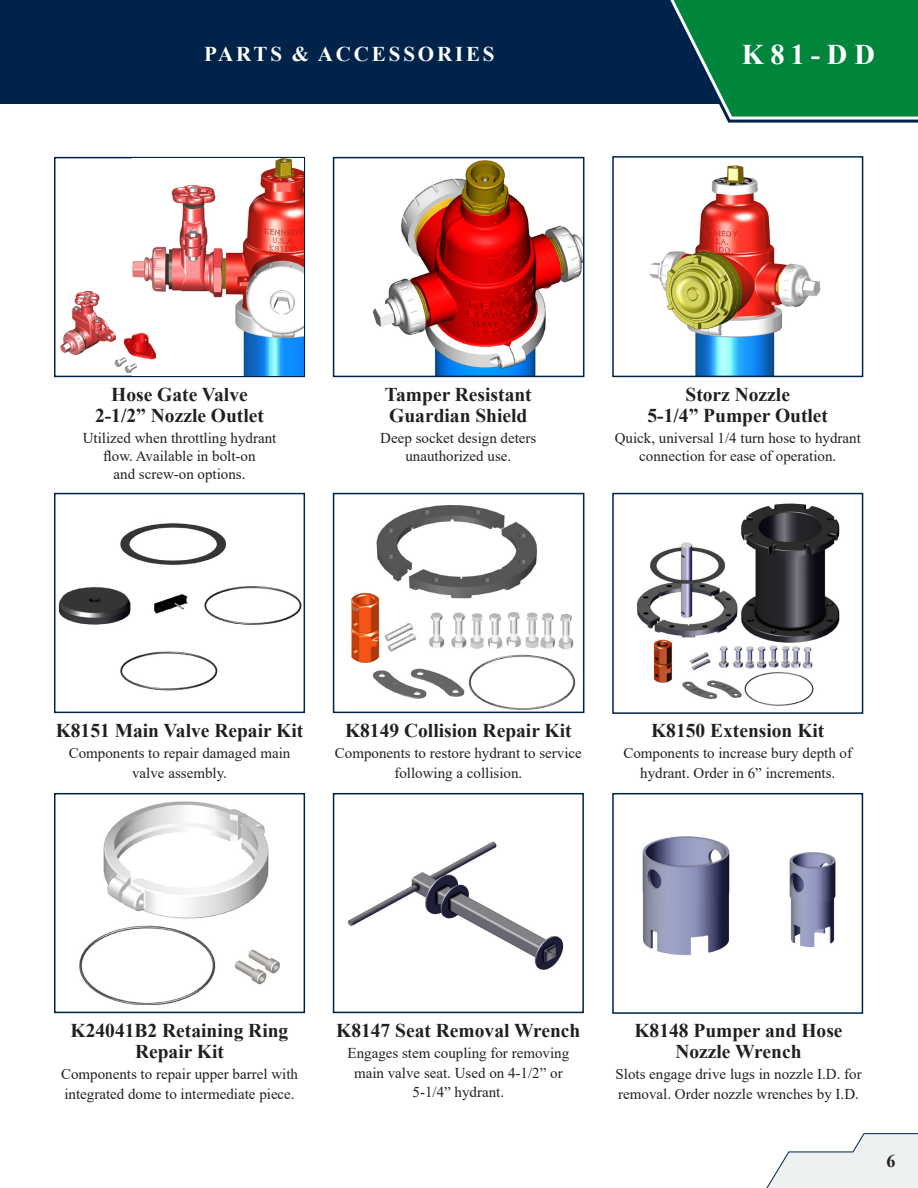
<style>
.page{position:relative;width:918px;height:1188px;background:#fff}
.page>*{position:absolute;margin:0;border:0;box-sizing:border-box;transform-origin:0 0}
.t1{font:700 28.5px "Times New Roman";color:#fff}
.t2{font:700 21px "Times New Roman";letter-spacing:.135em;color:#fff}
.t3{font:700 19.5px/21px "Times New Roman";color:#231f20;text-align:center}
.t4{font:700 18px "Times New Roman";color:#231f20}
.t5{font:15px/19.5px "Times New Roman";color:#231f20;text-align:center}
</style>
<div class="page">
<svg style="left:766px;top:1133px;width:152px;height:55px"></svg>
<img style="left:58px;top:523px;width:244px;height:168px">
<div style="left:54px;top:493px;width:251px;height:220px;border:1px solid #002349"></div>
<img style="left:351px;top:505px;width:225px;height:205px">
<div style="left:333px;top:493px;width:251px;height:220px;border:2px solid #002349"></div>
<img style="left:636px;top:503px;width:204px;height:203px">
<div style="left:612px;top:493px;width:251px;height:221px;border:2px solid #002349"></div>
<div style="left:54px;top:157px;width:251px;height:220px;border:1px solid #002349"></div>
<img style="left:373px;top:160px;width:208px;height:214px">
<div style="left:333px;top:157px;width:251px;height:220px;border:2px solid #002349"></div>
<img style="left:649px;top:165px;width:172px;height:209px">
<div style="left:612px;top:156px;width:251px;height:221px;border:2px solid #002349"></div>
<img style="left:642px;top:836px;width:194px;height:120px">
<div style="left:612px;top:793px;width:251px;height:221px;border:2px solid #002349"></div>
<img style="left:348px;top:841px;width:216px;height:129px">
<div style="left:333px;top:793px;width:251px;height:220px;border:2px solid #002349"></div>
<div style="left:54px;top:793px;width:251px;height:220px;border:2px solid #002349"></div>
<img style="left:79px;top:802px;width:201px;height:203px">
<img style="left:132px;top:158px;width:172px;height:218px">
<img style="left:60px;top:291px;width:96px;height:82px">
<svg style="left:0;top:0;width:918px;height:123px;fill:#002349"></svg>
<svg style="left:670px;top:0;width:248px;height:120px;background:#0f8249"></svg>
<p class="t2" style="left:204px;top:39px;width:292px">PARTS &amp; ACCESSORIES</p>
<p class="t1" style="left:742px;top:34px;width:135px">K81-DD</p>
<p class="t3" style="left:95px;top:383px;width:170px">Hose Gate Valve<br>2-1/2” Nozzle Outlet</p>
<p class="t3" style="left:385px;top:383px;width:148px;text-align:left">Tamper Resistant<br>Guardian Shield</p>
<p class="t3" style="left:648px;top:383px;width:182px">Storz Nozzle<br>5-1/4” Pumper Outlet</p>
<p class="t5" style="left:83px;top:429px;width:195px;line-height:18px">Utilized when throttling hydrant flow. Available in bolt-on<br>and screw-on options.</p>
<p class="t5" style="left:380px;top:429px;width:158px;line-height:18px">Deep socket design deters unauthorized use.</p>
<p class="t5" style="left:615px;top:429px;width:248px;line-height:18px">Quick, universal 1/4 turn hose to hydrant connection for ease of operation.</p>
<p class="t3" style="left:56px;top:719px;width:249px">K8151 Main Valve Repair Kit</p>
<p class="t3" style="left:345px;top:719px;width:228px">K8149 Collision Repair Kit</p>
<p class="t3" style="left:651px;top:719px;width:175px">K8150 Extension Kit</p>
<p class="t5" style="left:69px;top:743px;width:223px">Components to repair damaged main valve assembly.</p>
<p class="t5" style="left:335px;top:743px;width:249px">Components to restore hydrant to service following a collision.</p>
<p class="t5" style="left:623px;top:743px;width:230px">Components to increase bury depth of hydrant. Order in 6” increments.</p>
<p class="t3" style="left:71px;top:1019px;width:219px">K24041B2 Retaining Ring</p>
<p class="t3" style="left:336px;top:1019px;width:246px">K8147 Seat Removal Wrench</p>
<p class="t3" style="left:135px;top:1040px;width:91px">Repair Kit</p>
<p class="t5" style="left:348px;top:1043px;width:223px">Engages stem coupling for removing main valve seat. Used on 4-1/2” or<br>5-1/4” hydrant.</p>
<p class="t5" style="left:61px;top:1064px;width:239px;text-align:left">Components to repair upper barrel with integrated dome to intermediate piece.</p>
<p class="t3" style="left:634px;top:1019px;width:210px">K8148 Pumper and Hose<br>Nozzle Wrench</p>
<p class="t5" style="left:615px;top:1064px;width:248px;text-align:left">Slots engage drive lugs in nozzle I.D. for removal. Order nozzle wrenches by I.D.</p>
<p class="t4" style="left:886px;top:1148px;width:10px">6</p>
</div>
